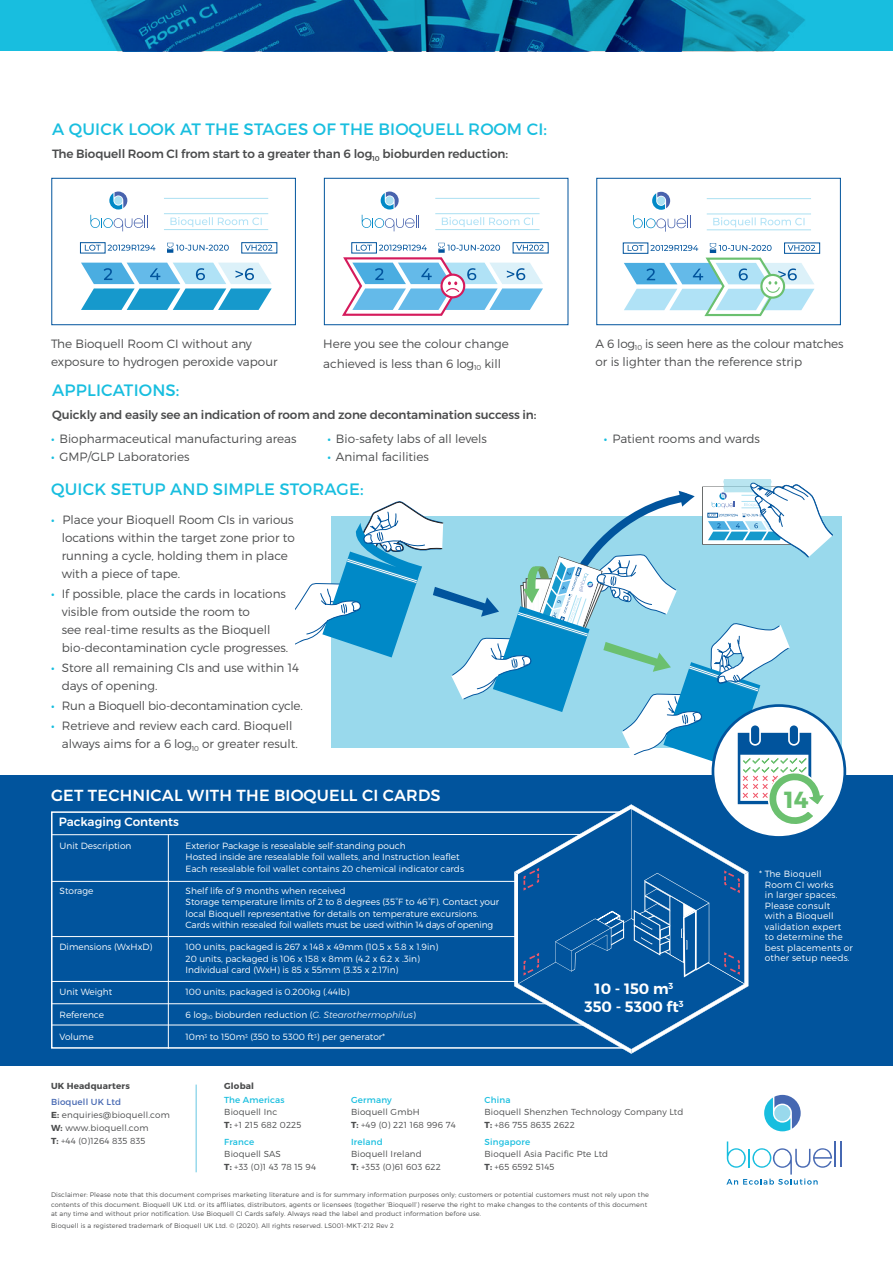
<style>
.page{position:relative;width:893px;height:1263px;background:#fff}
.page>*{position:absolute;margin:0;border:0;box-sizing:border-box;transform-origin:0 0}
.t1{font:700 23.25px "Montserrat";color:#6bc06f}
.t2{font:16.5px "Montserrat";letter-spacing:.01em;color:#18bedf}
.t3{font:500 16.05px "Montserrat";letter-spacing:.015em;color:#fff}
.t4{font:600 15px "Montserrat";color:#fff}
.t5{font:300 12px/18px "Montserrat";color:#4b4c4d}
.t6{font:500 12px "Montserrat";letter-spacing:-.01em;color:#4b4c4d}
.t7{font:300 12px "Montserrat";letter-spacing:-.02em;color:#4b4c4d}
.t8{font:500 12px "Montserrat";color:#fff}
.t9{font:300 9px/11.2px "Montserrat";color:#fff}
.t10{font:300 9px/10.5px "Montserrat";letter-spacing:.02em;color:#fff}
.t11{font:300 9px "Montserrat";letter-spacing:-.02em;color:#fff}
.t12{font:300 8.7px/11.7px "Montserrat";letter-spacing:.02em;color:#4b4c4d}
.t13{font:8.7px/11.7px "Montserrat";letter-spacing:.02em;color:#18bedf}
.t14{font:700 8.7px "Montserrat";letter-spacing:.02em;color:#4b4c4d}
.t15{font:300 6.6px/9.4px "Montserrat";letter-spacing:.02em;color:#4b4c4d}
.s1{font-weight:500;color:#18bedf}
.s2{font-style:italic}
.s3{font-weight:400;color:#4668b2}
.s4{font-weight:700}
.s5{font-weight:300;color:#4b4c4d}
.s6{font-weight:400;color:#18bedf}
</style>
<div class="page">
<svg style="left:0;top:0;width:893px;height:51px;background:#0c78aa"></svg>
<div style="left:0;top:776px;width:893px;height:290px;background:#01549d"></div>
<svg style="left:51px;top:811px;width:244px;height:238px"></svg>
<svg style="left:764px;top:1095px;width:37px;height:36px"></svg>
<div style="left:774px;top:1105px;width:16px;height:16px;background:#99d9ec;border-radius:50%"></div>
<svg style="left:726px;top:1141px;width:115px;height:44px"></svg>
<hr style="left:195px;top:1084px;width:2px;height:88px;background:#99d9ec">
<hr style="left:51px;top:834px;width:530px;height:1px;background:#fff">
<hr style="left:51px;top:881px;width:464px;height:1px;background:#fff">
<hr style="left:51px;top:936px;width:465px;height:1px;background:#fff">
<hr style="left:51px;top:981px;width:464px;height:1px;background:#fff">
<hr style="left:51px;top:1003px;width:502px;height:1px;background:#fff">
<hr style="left:51px;top:1025px;width:538px;height:1px;background:#fff">
<hr style="left:168px;top:834px;width:1px;height:215px;background:#fff">
<div style="left:596px;top:178px;width:245px;height:147px;background:#fff;border:1px solid #01549d"></div>
<div style="left:324px;top:178px;width:244px;height:147px;background:#fff;border:1px solid #01549d"></div>
<div style="left:51px;top:178px;width:245px;height:147px;background:#fff;border:1px solid #01549d"></div>
<svg style="left:713px;top:705px;width:132px;height:132px"></svg>
<svg style="left:295px;top:479px;width:539px;height:574px"></svg>
<svg style="left:622px;top:191px;width:199px;height:126px"></svg>
<svg style="left:342px;top:191px;width:207px;height:125px"></svg>
<svg style="left:79px;top:191px;width:199px;height:119px"></svg>
<hr style="left:164px;top:213px;width:104px;height:1px;background:#abe0f2">
<hr style="left:164px;top:198px;width:104px;height:1px;background:#abe0f2">
<hr style="left:164px;top:229px;width:104px;height:1px;background:#abe0f2">
<p class="t2" style="left:52px;top:119px;width:496px">A QUICK LOOK AT THE STAGES OF THE BIOQUELL ROOM CI:</p>
<p class="t6" style="left:52px;top:145px;width:457px">The Bioquell Room CI from start to a greater than 6 log<sub>10</sub> bioburden reduction:</p>
<p class="t5" style="left:51px;top:334px;width:228px">The Bioquell Room CI without any exposure to hydrogen peroxide vapour</p>
<p class="t5" style="left:323px;top:334px;width:187px">Here you see the colour change</p>
<p class="t5" style="left:323px;top:354px;width:179px">achieved is less than 6 log<sub>10</sub> kill</p>
<p class="t2" style="left:52px;top:380px;width:129px">APPLICATIONS:</p>
<p class="t6" style="left:52px;top:405px;width:486px">Quickly and easily see an indication of room and zone decontamination success in:</p>
<p class="t5" style="left:51px;top:430px;width:247px"><span class="s1">•</span> Biopharmaceutical manufacturing areas</p>
<p class="t5" style="left:51px;top:448px;width:140px"><span class="s1">•</span> GMP/GLP Laboratories</p>
<p class="t5" style="left:327px;top:430px;width:161px"><span class="s1">•</span> Bio-safety labs of all levels</p>
<p class="t5" style="left:327px;top:448px;width:103px"><span class="s1">•</span> Animal facilities</p>
<p class="t2" style="left:51px;top:479px;width:314px">QUICK SETUP AND SIMPLE STORAGE:</p>
<p class="t5" style="left:62px;top:510px;width:235px;text-indent:-11px"><span class="s1">•</span> Place your Bioquell Room CIs in various locations within the target zone prior to running a cycle, holding them in place with a piece of tape.</p>
<p class="t5" style="left:62px;top:584px;width:228px;text-indent:-11px"><span class="s1">•</span> If possible, place the cards in locations visible from outside the room to<br>see real-time results as the Bioquell bio-decontamination cycle progresses.</p>
<p class="t5" style="left:62px;top:658px;width:239px;text-indent:-11px"><span class="s1">•</span> Store all remaining CIs and use within 14 days of opening.</p>
<p class="t7" style="left:51px;top:698px;width:253px"><span class="s1">•</span> Run a Bioquell bio-decontamination cycle.</p>
<p class="t5" style="left:62px;top:717px;width:238px;text-indent:-11px"><span class="s1">•</span> Retrieve and review each card. Bioquell always aims for a 6 log<sub>10</sub> or greater result.</p>
<p class="t3" style="left:51px;top:782px;width:391px">GET TECHNICAL WITH THE BIOQUELL CI CARDS</p>
<p class="t9" style="left:60px;top:840px;width:73px">Unit Description</p>
<p class="t9" style="left:186px;top:840px;width:222px">Exterior Package is resealable self-standing pouch</p>
<p class="t9" style="left:186px;top:851px;width:276px">Hosted inside are resealable foil wallets, and Instruction leaflet</p>
<p class="t9" style="left:186px;top:863px;width:280px">Each resealable foil wallet contains 20 chemical indicator cards</p>
<p class="t9" style="left:60px;top:885px;width:35px">Storage</p>
<p class="t9" style="left:186px;top:885px;width:162px">Shelf life of 9 months when received</p>
<p class="t9" style="left:186px;top:896px;width:315px">Storage temperature limits of 2 to 8 degrees (35°F to 46°F). Contact your local Bioquell representative for details on temperature excursions.</p>
<p class="t11" style="left:186px;top:919px;width:309px">Cards within resealed foil wallets must be used within 14 days of opening</p>
<p class="t9" style="left:60px;top:941px;width:94px">Dimensions (WxHxD)</p>
<p class="t9" style="left:186px;top:941px;width:254px">100 units, packaged is 267 x 148 x 49mm (10.5 x 5.8 x 1.9in)</p>
<p class="t9" style="left:186px;top:953px;width:236px">20 units, packaged is 106 x 158 x 8mm (4.2 x 6.2 x .3in)</p>
<p class="t9" style="left:186px;top:964px;width:214px">Individual card (WxH) is 85 x 55mm (3.35 x 2.17in)</p>
<p class="t9" style="left:60px;top:986px;width:54px">Unit Weight</p>
<p class="t9" style="left:186px;top:986px;width:166px">100 units, packaged is 0.200kg (.44lb)</p>
<p class="t9" style="left:60px;top:1009px;width:46px">Reference</p>
<p class="t9" style="left:186px;top:1009px;width:232px">6 log<sub>10</sub> bioburden reduction (<span class="s2">G. Stearothermophilus</span>)</p>
<p class="t9" style="left:60px;top:1031px;width:36px">Volume</p>
<p class="t9" style="left:186px;top:1031px;width:201px">10m<sup>3</sup> to 150m<sup>3</sup> (350 to 5300 ft<sup>3</sup>) per generator*</p>
<p class="t8" style="left:59px;top:813px;width:122px">Packaging Contents</p>
<p class="t5" style="left:595px;top:334px;width:250px">A 6 log<sub>10</sub> is seen here as the colour matches or is lighter than the reference strip</p>
<p class="t5" style="left:604px;top:430px;width:158px"><span class="s1">•</span> Patient rooms and wards</p>
<p class="t1" style="left:784px;top:785px;width:26px">14</p>
<p class="t4" style="left:595px;top:979px;width:80px">10 - 150 m<sup>3</sup></p>
<p class="t4" style="left:584px;top:997px;width:101px">350 - 5300 ft<sup>3</sup></p>
<p class="t10" style="left:765px;top:868px;width:89px;text-indent:-6px">* The Bioquell<br>Room CI works<br>in larger spaces.<br>Please consult<br>with a Bioquell validation expert<br>to determine the best placements or other setup needs.</p>
<p class="t14" style="left:51px;top:1080px;width:80px">UK Headquarters</p>
<p class="t12" style="left:51px;top:1095px;width:120px;line-height:13px"><span class="s3">Bioquell UK Ltd<br></span><span class="s4">E:</span> enquiries@bioquell.com<br><span class="s4">W:</span> www.bioquell.com<br><span class="s4">T:</span> +44 (0)1264 835 835</p>
<p class="t14" style="left:224px;top:1080px;width:31px">Global</p>
<p class="t13" style="left:224px;top:1094px;width:62px">The Americas<br><span class="s5">Bioquell Inc</span></p>
<p class="t12" style="left:224px;top:1119px;width:79px"><span class="s4">T:</span> +1 215 682 0225</p>
<p class="t12" style="left:224px;top:1136px;width:58px"><span class="s6">France<br></span>Bioquell SAS</p>
<p class="t12" style="left:224px;top:1161px;width:93px"><span class="s4">T:</span> +33 (0)1 43 78 15 94</p>
<p class="t12" style="left:351px;top:1094px;width:70px"><span class="s6">Germany<br></span>Bioquell GmbH</p>
<p class="t12" style="left:351px;top:1119px;width:106px"><span class="s4">T:</span> +49 (0) 221 168 996 74</p>
<p class="t12" style="left:351px;top:1136px;width:72px"><span class="s6">Ireland<br></span>Bioquell Ireland</p>
<p class="t12" style="left:351px;top:1161px;width:91px"><span class="s4">T:</span> +353 (0)61 603 622</p>
<p class="t12" style="left:484px;top:1094px;width:200px"><span class="s6">China<br></span>Bioquell Shenzhen Technology Company Ltd</p>
<p class="t12" style="left:484px;top:1119px;width:92px"><span class="s4">T:</span> +86 755 8635 2622</p>
<p class="t12" style="left:484px;top:1136px;width:125px"><span class="s6">Singapore<br></span>Bioquell Asia Pacific Pte Ltd</p>
<p class="t12" style="left:484px;top:1161px;width:72px"><span class="s4">T:</span> +65 6592 5145</p>
<p class="t15" style="left:51px;top:1190px;width:599px">Disclaimer: Please note that this document comprises marketing literature and is for summary information purposes only; customers or potential customers must not rely upon the contents of this document. Bioquell UK Ltd. or its affiliates, distributors, agents or licensees (together ‘Bioquell’) reserve the right to make changes to the contents of this document at any time and without prior notification. Use Bioquell CI Cards safely. Always read the label and product information before use.</p>
<p class="t15" style="left:51px;top:1220px;width:344px">Bioquell is a registered trademark of Bioquell UK Ltd. © (2020). All rights reserved. LS001-MKT-212 Rev 2</p>
</div>
